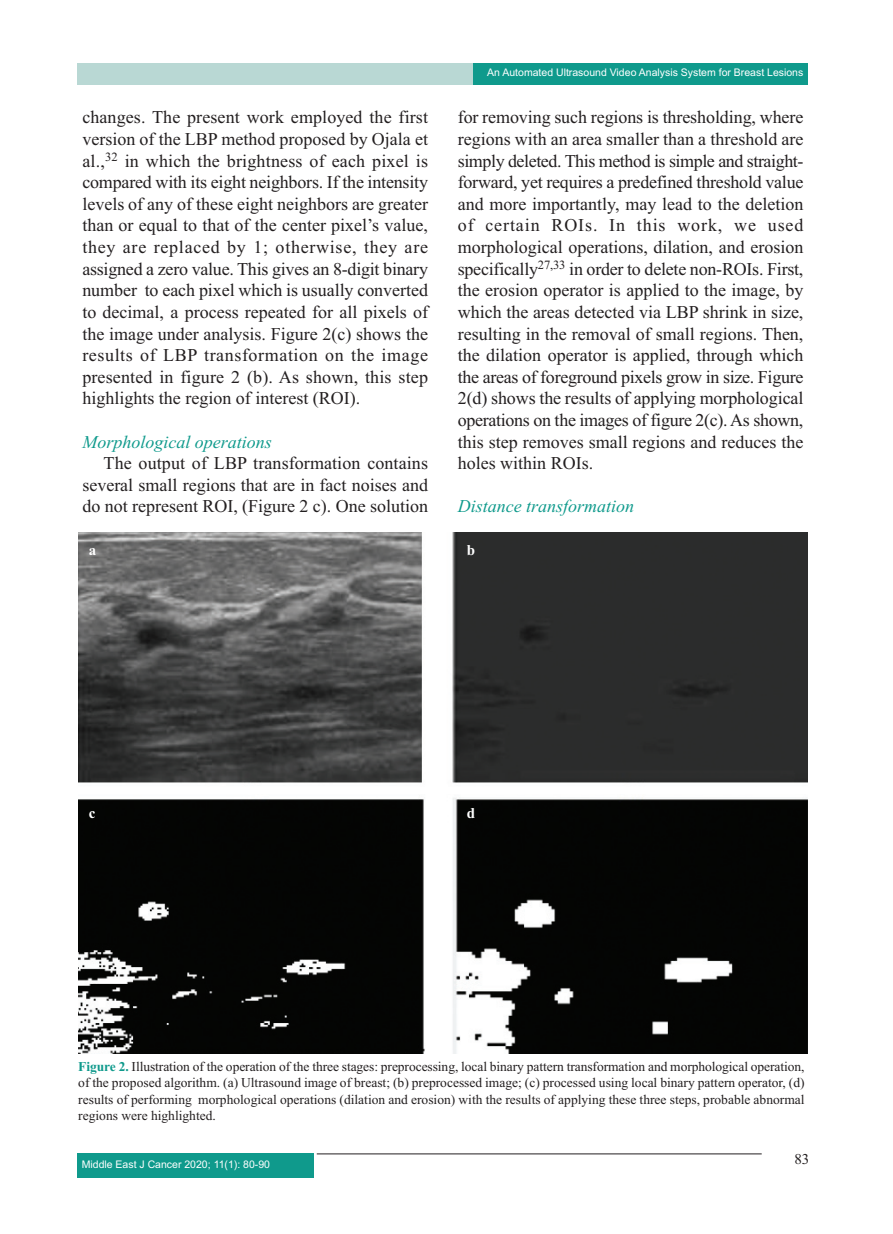
<style>
.page{position:relative;width:893px;height:1234px;background:#fff}
.page>*{position:absolute;margin:0;border:0;box-sizing:border-box;transform-origin:0 0}
.t1{font:18px/21.6px "Times New Roman";color:#231f20;text-align:justify}
.t2{font:italic 18px "Times New Roman";color:#0f9a8c}
.t3{font:700 15px "Times New Roman";color:#fff}
.t4{font:15px "Times New Roman";color:#231f20}
.t5{font:13.5px/16.2px "Times New Roman";color:#231f20;text-align:justify}
.t6{font:10.5px "Arial";color:#fff}
.s1{font-weight:700;color:#0f9a8c}
</style>
<div class="page">
<div style="left:78px;top:64px;width:730px;height:21px;background:#b9d8d4"></div>
<div style="left:474px;top:64px;width:334px;height:21px;background:#0f9a8c"></div>
<hr style="left:317px;top:1153px;width:445px;height:1px;background:#231f20">
<div style="left:77px;top:1153px;width:236px;height:24px;background:#0f9a8c"></div>
<img style="left:79px;top:532px;width:729px;height:520px">
<p class="t1" style="left:82px;top:108px;width:347px">changes. The present work employed the first version of the LBP method proposed by Ojala et al.,<sup>32</sup> in which the brightness of each pixel is compared with its eight neighbors. If the intensity levels of any of these eight neighbors are greater than or equal to that of the center pixel’s value, they are replaced by 1; otherwise, they are assigned a zero value. This gives an 8-digit binary number to each pixel which is usually converted to decimal, a process repeated for all pixels of the image under analysis. Figure 2(c) shows the results of LBP transformation on the image presented in figure 2 (b). As shown, this step highlights the region of interest (ROI).</p>
<p class="t2" style="left:82px;top:435px;width:191px">Morphological operations</p>
<p class="t1" style="left:82px;top:454px;width:347px;text-indent:21px">The output of LBP transformation contains several small regions that are in fact noises and do not represent ROI, (Figure 2 c). One solution</p>
<p class="t6" style="left:487px;top:68px;width:318px">An Automated Ultrasound Video Analysis System for Breast Lesions</p>
<p class="t1" style="left:458px;top:108px;width:347px">for removing such regions is thresholding, where regions with an area smaller than a threshold are simply deleted. This method is simple and straight&shy;forward, yet requires a predefined threshold value and more importantly, may lead to the deletion of certain ROIs. In this work, we used morphological operations, dilation, and erosion specifically<sup>27,33</sup> in order to delete non-ROIs. First, the erosion operator is applied to the image, by which the areas detected via LBP shrink in size, resulting in the removal of small regions. Then, the dilation operator is applied, through which the areas of foreground pixels grow in size. Figure 2(d) shows the results of applying morphological operations on the images of figure 2(c). As shown, this step removes small regions and reduces the holes within ROIs.</p>
<p class="t2" style="left:458px;top:500px;width:178px">Distance transformation</p>
<p class="t3" style="left:89px;top:545px;width:9px">a</p>
<p class="t3" style="left:467px;top:545px;width:10px">b</p>
<p class="t3" style="left:89px;top:807px;width:8px">c</p>
<p class="t3" style="left:467px;top:807px;width:10px">d</p>
<p class="t5" style="left:78px;top:1059px;width:728px"><span class="s1">Figure 2.</span> Illustration of the operation of the three stages: preprocessing, local binary pattern transformation and morphological operation, of the proposed algorithm. (a) Ultrasound image of breast; (b) preprocessed image; (c) processed using local binary pattern operator, (d) results of performing morphological operations (dilation and erosion) with the results of applying these three steps, probable abnormal regions were highlighted.</p>
<p class="t6" style="left:82px;top:1160px;width:190px">Middle East J Cancer 2020; 11(1): 80-90</p>
<p class="t4" style="left:794px;top:1152px;width:16px">83</p>
</div>
